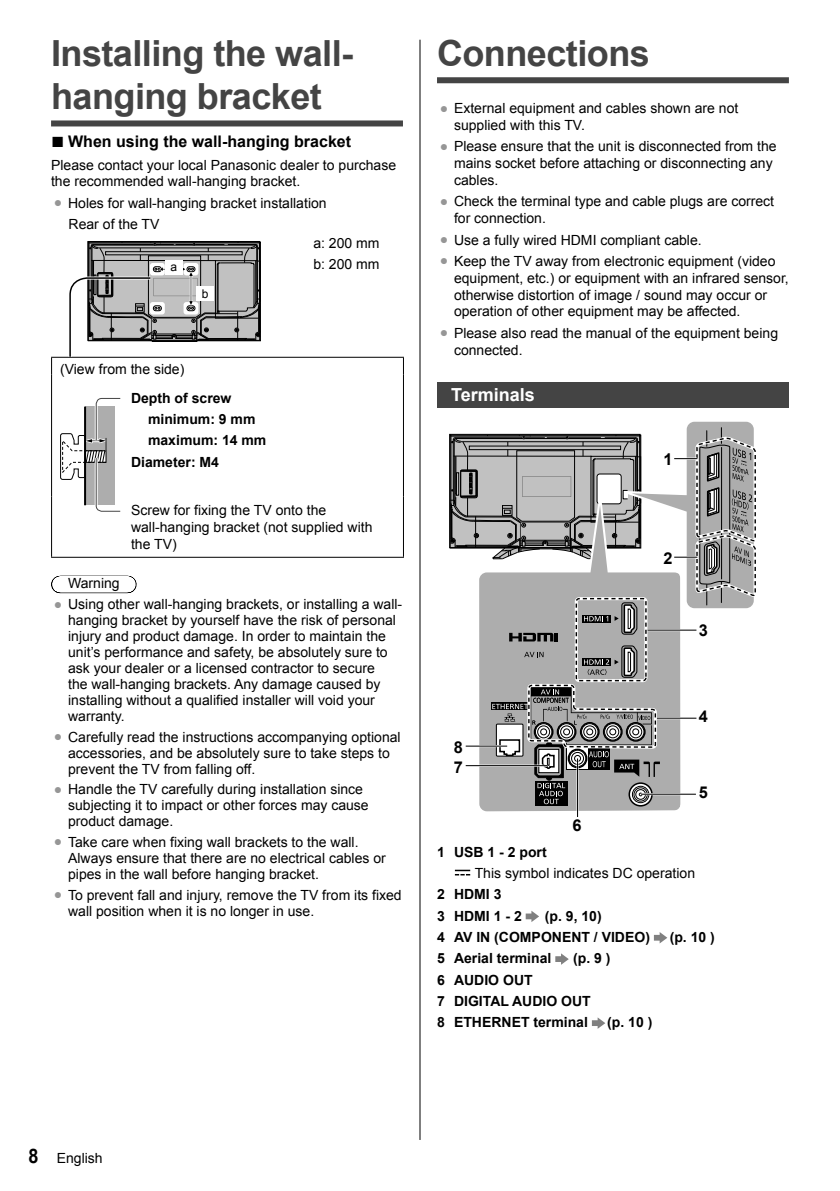
<style>
.page{position:relative;width:840px;height:1191px;background:#fff}
.page>*{position:absolute;margin:0;border:0;box-sizing:border-box;transform-origin:0 0}
.t1{font:700 36px/43.2px "Arial";letter-spacing:-.015em;color:#444}
.t2{font:700 18px "Arial";color:#fff}
.t3{font:700 16.4px "Arial";color:#000}
.t4{font:700 16px "Arial";color:#000}
.t5{font:14px/16px "Arial";color:#000}
.t6{font:700 14px/21.4px "Arial";color:#000}
.t7{font:12px "Arial";color:#000}
.s1{font-size:22px}
.s2{color:#969696}
.s3{font-weight:700;font-size:20px}
</style>
<div class="page">
<hr style="left:419px;top:40px;width:1px;height:1100px;background:#000">
<div style="left:437px;top:77px;width:351px;height:6px;background:#444"></div>
<div style="left:437px;top:382px;width:351px;height:25px;background:#444"></div>
<svg style="left:479px;top:804px;width:202px;height:9px"></svg>
<svg style="left:534px;top:804px;width:33px;height:1px"></svg>
<div style="left:628px;top:782px;width:24px;height:24px;border:2px solid #000;border-radius:50%"></div>
<svg style="left:449px;top:421px;width:307px;height:383px"></svg>
<hr style="left:465px;top:764px;width:82px;height:2px;background:#fff">
<hr style="left:465px;top:765px;width:82px;height:1px;background:#000">
<hr style="left:576px;top:758px;width:2px;height:59px;background:#fff">
<hr style="left:576px;top:758px;width:1px;height:59px;background:#000">
<svg style="left:454px;top:869px;width:16px;height:6px"></svg>
<svg style="left:525px;top:911px;width:14px;height:11px"></svg>
<svg style="left:653px;top:932px;width:14px;height:11px"></svg>
<svg style="left:555px;top:953px;width:13px;height:11px"></svg>
<svg style="left:591px;top:1017px;width:14px;height:11px"></svg>
<div style="left:51px;top:120px;width:352px;height:6px;background:#444"></div>
<svg style="left:60px;top:592px;width:68px;height:1px"></svg>
<svg style="left:51px;top:358px;width:1px;height:16px"></svg>
<svg style="left:403px;top:358px;width:1px;height:16px"></svg>
<hr style="left:51px;top:374px;width:1px;height:122px;background:#000">
<hr style="left:51px;top:496px;width:1px;height:61px;background:#000">
<hr style="left:403px;top:496px;width:1px;height:61px;background:#000">
<hr style="left:51px;top:557px;width:353px;height:1px;background:#000">
<hr style="left:51px;top:357px;width:353px;height:1px;background:#000">
<hr style="left:403px;top:374px;width:1px;height:122px;background:#000">
<hr style="left:260px;top:261px;width:1px;height:41px;background:#000">
<svg style="left:67px;top:241px;width:193px;height:117px"></svg>
<svg style="left:60px;top:397px;width:61px;height:115px"></svg>
<h1 class="t1" style="left:51px;top:32px;width:303px">Installing the wall&shy;hanging bracket</h1>
<p class="t4" style="left:51px;top:133px;width:301px"><span class="s1">■</span> When using the wall-hanging bracket</p>
<p class="t5" style="left:51px;top:156px;width:346px;line-height:16.8px">Please contact your local Panasonic dealer to purchase the recommended wall-hanging bracket.</p>
<p class="t5" style="left:69px;top:192px;width:259px;line-height:21.6px;text-indent:-15px"><span class="s2">●</span> Holes for wall-hanging bracket installation<br>Rear of the TV</p>
<p class="t7" style="left:170px;top:260px;width:8px">a</p>
<p class="t7" style="left:202px;top:287px;width:8px">b</p>
<p class="t5" style="left:313px;top:232px;width:68px;line-height:21.4px">a: 200 mm b: 200 mm</p>
<p class="t5" style="left:60px;top:361px;width:126px">(View from the side)</p>
<p class="t6" style="left:131px;top:387px;width:102px">Depth of screw</p>
<p class="t6" style="left:148px;top:408px;width:109px">minimum: 9 mm</p>
<p class="t6" style="left:148px;top:430px;width:120px">maximum: 14 mm</p>
<p class="t6" style="left:131px;top:451px;width:89px">Diameter: M4</p>
<p class="t5" style="left:131px;top:502px;width:243px;line-height:16.8px">Screw for fixing the TV onto the wall-hanging bracket (not supplied with the TV)</p>
<p class="t5" style="left:68px;top:575px;width:53px">Warning</p>
<p class="t5" style="left:68px;top:596px;width:335px;text-indent:-14px"><span class="s2">●</span> Using other wall-hanging brackets, or installing a wall&shy;hanging bracket by yourself have the risk of personal injury and product damage. In order to maintain the unit’s performance and safety, be absolutely sure to ask your dealer or a licensed contractor to secure<br>the wall-hanging brackets. Any damage caused by installing without a qualified installer will void your warranty.</p>
<p class="t5" style="left:68px;top:729px;width:334px;text-indent:-14px"><span class="s2">●</span> Carefully read the instructions accompanying optional accessories, and be absolutely sure to take steps to prevent the TV from falling off.</p>
<p class="t5" style="left:68px;top:781px;width:302px;text-indent:-14px"><span class="s2">●</span> Handle the TV carefully during installation since subjecting it to impact or other forces may cause product damage.</p>
<p class="t5" style="left:68px;top:834px;width:319px;text-indent:-14px"><span class="s2">●</span> Take care when fixing wall brackets to the wall.<br>Always ensure that there are no electrical cables or pipes in the wall before hanging bracket.</p>
<p class="t5" style="left:68px;top:886px;width:335px;line-height:16.8px;text-indent:-14px"><span class="s2">●</span> To prevent fall and injury, remove the TV from its fixed wall position when it is no longer in use.</p>
<h1 class="t1" style="left:437px;top:32px;width:214px">Connections</h1>
<p class="t5" style="left:454px;top:100px;width:286px;line-height:16.8px;text-indent:-14px"><span class="s2">●</span> External equipment and cables shown are not supplied with this TV.</p>
<p class="t5" style="left:454px;top:138px;width:324px;line-height:16.8px;text-indent:-14px"><span class="s2">●</span> Please ensure that the unit is disconnected from the mains socket before attaching or disconnecting any cables.</p>
<p class="t5" style="left:454px;top:193px;width:321px;line-height:16.8px;text-indent:-14px"><span class="s2">●</span> Check the terminal type and cable plugs are correct for connection.</p>
<p class="t5" style="left:439px;top:232px;width:263px"><span class="s2">●</span> Use a fully wired HDMI compliant cable.</p>
<p class="t5" style="left:454px;top:253px;width:336px;line-height:16.8px;text-indent:-14px"><span class="s2">●</span> Keep the TV away from electronic equipment (video equipment, etc.) or equipment with an infrared sensor, otherwise distortion of image / sound may occur or operation of other equipment may be affected.</p>
<p class="t5" style="left:454px;top:324px;width:325px;line-height:16.8px;text-indent:-14px"><span class="s2">●</span> Please also read the manual of the equipment being connected.</p>
<p class="t2" style="left:451px;top:385px;width:85px">Terminals</p>
<p class="t3" style="left:663px;top:450px;width:11px">1</p>
<p class="t3" style="left:453px;top:738px;width:11px">8</p>
<p class="t3" style="left:453px;top:757px;width:11px">7</p>
<p class="t3" style="left:572px;top:816px;width:11px">6</p>
<p class="t3" style="left:663px;top:549px;width:11px">2</p>
<p class="t3" style="left:698px;top:621px;width:11px">3</p>
<p class="t3" style="left:698px;top:706px;width:11px">4</p>
<p class="t3" style="left:698px;top:783px;width:11px">5</p>
<p class="t6" style="left:437px;top:841px;width:111px">1 USB 1 - 2 port</p>
<p class="t5" style="left:474px;top:865px;width:222px">This symbol indicates DC operation</p>
<p class="t6" style="left:437px;top:883px;width:86px">2 HDMI 3<br>3 HDMI 1 - 2</p>
<p class="t6" style="left:437px;top:905px;width:214px;text-indent:108px">(p. 9, 10)<br>4 AV IN (COMPONENT / VIDEO)</p>
<p class="t6" style="left:669px;top:926px;width:47px">(p. 10 )</p>
<p class="t6" style="left:437px;top:947px;width:116px">5 Aerial terminal</p>
<p class="t6" style="left:573px;top:947px;width:39px">(p. 9 )</p>
<p class="t6" style="left:437px;top:969px;width:155px">6 AUDIO OUT<br>7 DIGITAL AUDIO OUT<br>8 ETHERNET terminal</p>
<p class="t6" style="left:607px;top:1011px;width:47px">(p. 10 )</p>
<p class="t5" style="left:28px;top:1150px;width:76px"><span class="s3">8</span> English</p>
</div>
